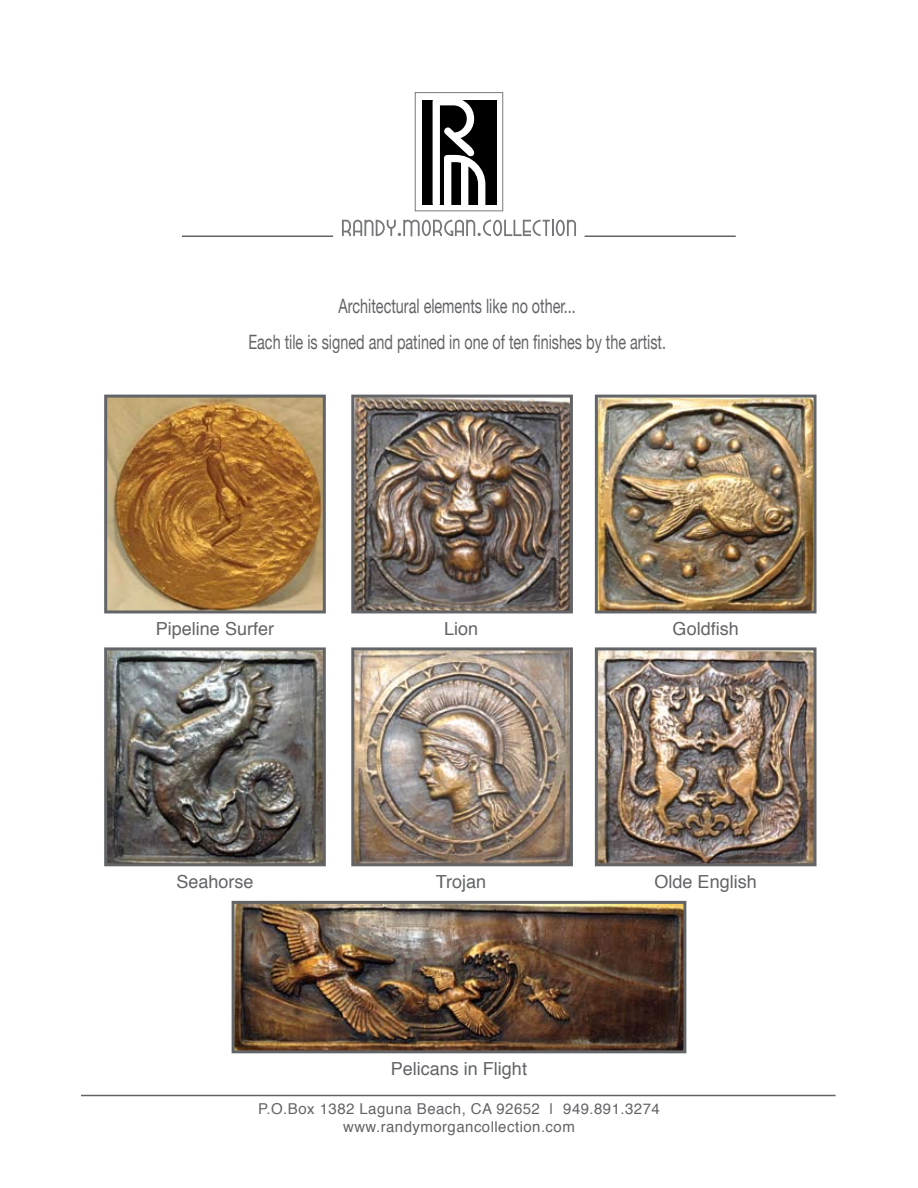
<style>
.page{position:relative;width:918px;height:1188px;background:#fff}
.page>*{position:absolute;margin:0;border:0;box-sizing:border-box;transform-origin:0 0}
.t1{font:19.8px/36px "Helvetica Neue";color:#636467;text-align:center;scale:.73 1}
.t2{font:18px "Helvetica";color:#636467}
.t3{font:15px/18px "Helvetica";letter-spacing:.03em;color:#636467;text-align:center}
</style>
<div class="page">
<div style="left:415px;top:92px;width:88px;height:119px;border:1px solid #77787b"></div>
<div style="left:422px;top:100px;width:74px;height:104px;background:#000"></div>
<svg style="left:433px;top:100px;width:52px;height:105px"></svg>
<svg style="left:342px;top:220px;width:234px;height:16px"></svg>
<hr style="left:182px;top:236px;width:151px;height:1px;background:#636467">
<hr style="left:585px;top:236px;width:151px;height:1px;background:#636467">
<img style="left:108px;top:399px;width:214px;height:210px">
<div style="left:104px;top:395px;width:222px;height:218px;border:3px solid #636467"></div>
<img style="left:108px;top:651px;width:214px;height:211px">
<div style="left:104px;top:647px;width:222px;height:219px;border:3px solid #636467"></div>
<img style="left:355px;top:399px;width:214px;height:210px">
<div style="left:351px;top:395px;width:222px;height:218px;border:3px solid #636467"></div>
<img style="left:355px;top:651px;width:214px;height:211px">
<div style="left:351px;top:647px;width:222px;height:219px;border:3px solid #636467"></div>
<img style="left:599px;top:399px;width:214px;height:210px">
<div style="left:595px;top:395px;width:222px;height:218px;border:3px solid #636467"></div>
<img style="left:599px;top:651px;width:214px;height:211px">
<div style="left:595px;top:647px;width:222px;height:219px;border:3px solid #636467"></div>
<img style="left:236px;top:905px;width:446px;height:144px">
<div style="left:232px;top:901px;width:454px;height:152px;border:3px solid #636467"></div>
<hr style="left:81px;top:1095px;width:755px;height:1px;background:#636467">
<p class="t1" style="left:248px;top:288px;width:574px">Architectural elements like no other...<br>Each tile is signed and patined in one of ten finishes by the artist.</p>
<p class="t2" style="left:156px;top:615px;width:120px">Pipeline Surfer</p>
<p class="t2" style="left:444px;top:615px;width:36px">Lion</p>
<p class="t2" style="left:673px;top:615px;width:68px">Goldfish</p>
<p class="t2" style="left:176px;top:868px;width:79px">Seahorse</p>
<p class="t2" style="left:436px;top:868px;width:52px">Trojan</p>
<p class="t2" style="left:391px;top:1055px;width:138px">Pelicans in Flight</p>
<p class="t2" style="left:655px;top:868px;width:104px">Olde English</p>
<p class="t3" style="left:258px;top:1100px;width:403px">P.O.Box 1382 Laguna Beach, CA 92652 | 949.891.3274 www.randymorgancollection.com</p>
</div>
